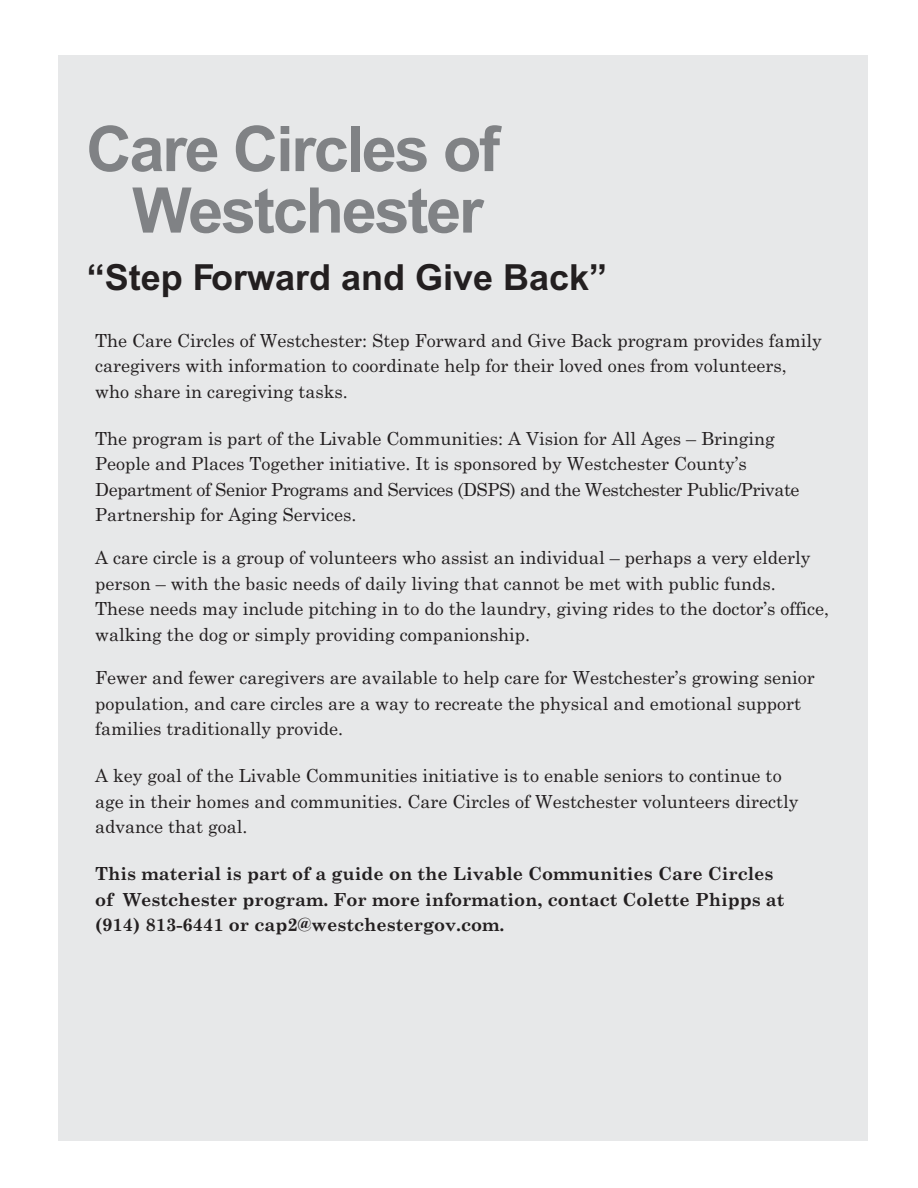
<style>
.page{position:relative;width:918px;height:1188px;background:#fff}
.page>*{position:absolute;margin:0;border:0;box-sizing:border-box;transform-origin:0 0}
.t1{font:700 63px/61.5px "Arial";letter-spacing:-.035em;color:#808285;text-align:center}
.t2{font:700 36px "Arial";color:#231f20}
.t3{font:18px/25.5px "Century Schoolbook";color:#231f20}
.t4{font:700 18px/25.5px "Century Schoolbook";color:#231f20}
</style>
<div class="page">
<div style="left:58px;top:55px;width:810px;height:1086px;background:#e7e8e9"></div>
<h1 class="t1" style="left:86px;top:119px;width:415px">Care Circles of<br>Westchester</h1>
<h2 class="t2" style="left:87px;top:256px;width:522px">“Step Forward and Give Back”</h2>
<p class="t3" style="left:95px;top:328px;width:728px">The Care Circles of Westchester: Step Forward and Give Back program provides family caregivers with information to coordinate help for their loved ones from volunteers, who share in caregiving tasks.</p>
<p class="t3" style="left:95px;top:426px;width:706px">The program is part of the Livable Communities: A Vision for All Ages – Bringing People and Places Together initiative. It is sponsored by Westchester County’s Department of Senior Programs and Services (DSPS) and the Westchester Public/Private Partnership for Aging Services.</p>
<p class="t3" style="left:95px;top:545px;width:735px">A care circle is a group of volunteers who assist an individual – perhaps a very elderly person – with the basic needs of daily living that cannot be met with public funds.<br>These needs may include pitching in to do the laundry, giving rides to the doctor’s office, walking the dog or simply providing companionship.</p>
<p class="t3" style="left:95px;top:665px;width:721px">Fewer and fewer caregivers are available to help care for Westchester’s growing senior population, and care circles are a way to recreate the physical and emotional support families traditionally provide.</p>
<p class="t3" style="left:95px;top:763px;width:705px">A key goal of the Livable Communities initiative is to enable seniors to continue to age in their homes and communities. Care Circles of Westchester volunteers directly advance that goal.</p>
<p class="t4" style="left:95px;top:861px;width:691px">This material is part of a guide on the Livable Communities Care Circles of Westchester program. For more information, contact Colette Phipps at (914) 813-6441 or cap2@westchestergov.com.</p>
</div>
